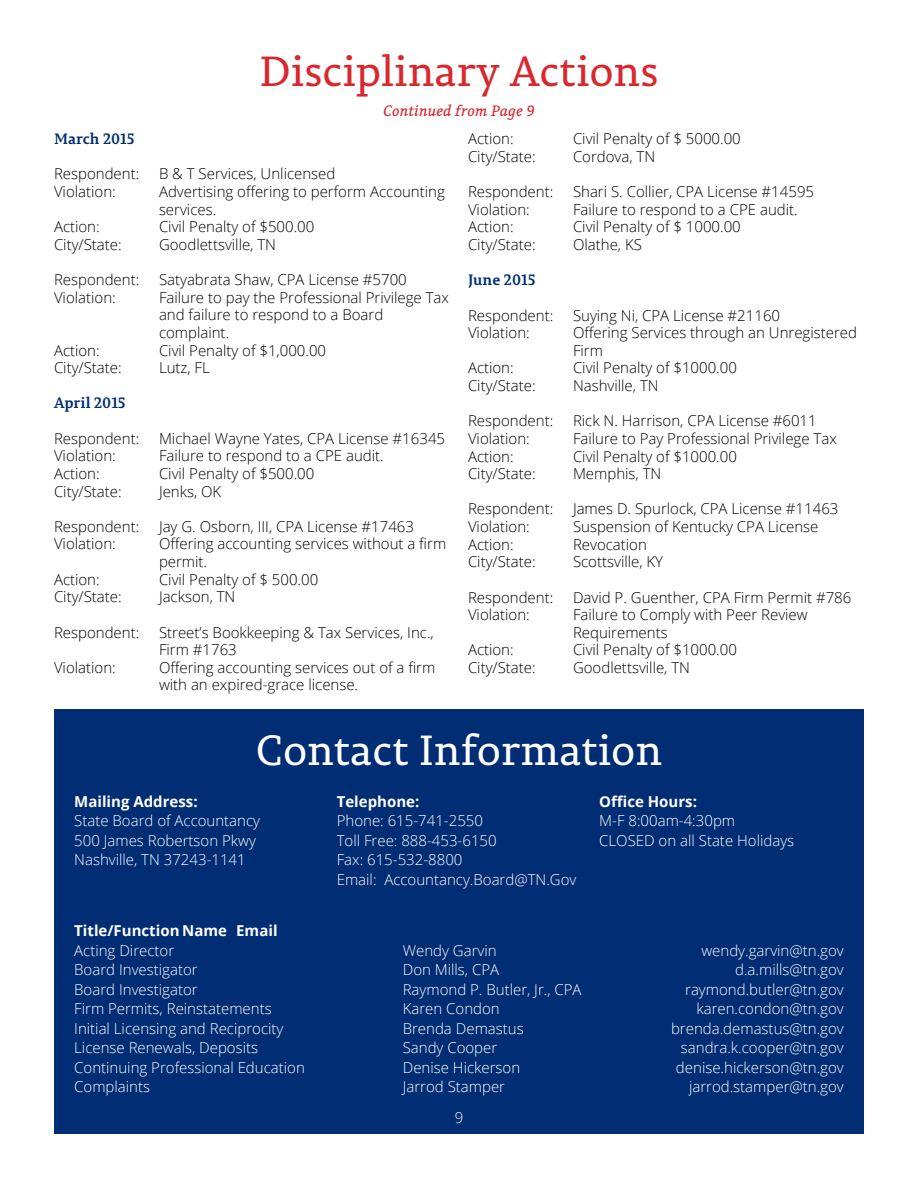
<style>
.page{position:relative;width:918px;height:1188px;background:#fff}
.page>*{position:absolute;margin:0;border:0;box-sizing:border-box;transform-origin:0 0}
.t1{font:42px "Permian Slab Serif Typeface";color:#d9272e}
.t2{font:42px "Permian Slab Serif Typeface";color:#fff}
.t3{font:300 15px/17.7px "Open Sans";color:#000}
.t4{font:300 15px/19.5px "Open Sans";color:#fff}
.t5{font:700 15px "Open Sans";color:#fff}
.t6{font:700 15px "Permian Slab Serif Typeface";color:#002d73}
.t7{font:italic 15px "Permian Slab Serif Typeface";color:#d9272e}
</style>
<div class="page">
<div style="left:54px;top:710px;width:810px;height:424px;background:#002d73"></div>
<h1 class="t1" style="left:260px;top:37px;width:400px">Disciplinary Actions</h1>
<p class="t7" style="left:383px;top:99px;width:153px">Continued from Page 9</p>
<p class="t6" style="left:54px;top:126px;width:82px">March 2015</p>
<p class="t3" style="left:54px;top:165px;width:87px">Respondent:</p>
<p class="t3" style="left:159px;top:165px;width:178px">B &amp; T Services, Unlicensed</p>
<p class="t3" style="left:54px;top:182px;width:63px">Violation:</p>
<p class="t3" style="left:159px;top:182px;width:287px">Advertising offering to perform Accounting services.</p>
<p class="t3" style="left:54px;top:218px;width:47px">Action:</p>
<p class="t3" style="left:159px;top:218px;width:157px">Civil Penalty of $500.00</p>
<p class="t3" style="left:54px;top:235px;width:69px">City/State:</p>
<p class="t3" style="left:159px;top:235px;width:119px">Goodlettsville, TN</p>
<p class="t3" style="left:54px;top:270px;width:87px">Respondent:</p>
<p class="t3" style="left:159px;top:270px;width:249px">Satyabrata Shaw, CPA License #5700</p>
<p class="t3" style="left:54px;top:288px;width:63px">Violation:</p>
<p class="t3" style="left:159px;top:288px;width:292px">Failure to pay the Professional Privilege Tax and failure to respond to a Board complaint.</p>
<p class="t3" style="left:54px;top:341px;width:47px">Action:</p>
<p class="t3" style="left:159px;top:341px;width:169px">Civil Penalty of $1,000.00</p>
<p class="t3" style="left:54px;top:359px;width:69px">City/State:</p>
<p class="t3" style="left:159px;top:359px;width:52px">Lutz, FL</p>
<p class="t6" style="left:54px;top:391px;width:73px">April 2015</p>
<p class="t3" style="left:54px;top:429px;width:87px">Respondent:</p>
<p class="t3" style="left:159px;top:429px;width:288px">Michael Wayne Yates, CPA License #16345</p>
<p class="t3" style="left:54px;top:447px;width:63px">Violation:</p>
<p class="t3" style="left:159px;top:447px;width:226px">Failure to respond to a CPE audit.</p>
<p class="t3" style="left:54px;top:464px;width:47px">Action:</p>
<p class="t3" style="left:159px;top:464px;width:157px">Civil Penalty of $500.00</p>
<p class="t3" style="left:54px;top:482px;width:69px">City/State:</p>
<p class="t3" style="left:159px;top:482px;width:64px">Jenks, OK</p>
<p class="t3" style="left:54px;top:517px;width:87px">Respondent:</p>
<p class="t3" style="left:159px;top:517px;width:257px">Jay G. Osborn, III, CPA License #17463</p>
<p class="t3" style="left:54px;top:535px;width:63px">Violation:</p>
<p class="t3" style="left:159px;top:535px;width:289px">Offering accounting services without a firm permit.</p>
<p class="t3" style="left:54px;top:570px;width:47px">Action:</p>
<p class="t3" style="left:159px;top:570px;width:161px">Civil Penalty of $ 500.00</p>
<p class="t3" style="left:54px;top:588px;width:69px">City/State:</p>
<p class="t3" style="left:159px;top:588px;width:78px">Jackson, TN</p>
<p class="t3" style="left:54px;top:623px;width:87px">Respondent:</p>
<p class="t3" style="left:159px;top:623px;width:276px">Street’s Bookkeeping &amp; Tax Services, Inc.,<br>Firm #1763</p>
<p class="t3" style="left:54px;top:658px;width:63px">Violation:</p>
<p class="t3" style="left:159px;top:658px;width:278px">Offering accounting services out of a firm with an expired-grace license.</p>
<p class="t3" style="left:468px;top:130px;width:47px">Action:</p>
<p class="t3" style="left:573px;top:130px;width:169px">Civil Penalty of $ 5000.00</p>
<p class="t3" style="left:468px;top:147px;width:69px">City/State:</p>
<p class="t3" style="left:573px;top:147px;width:84px">Cordova, TN</p>
<p class="t3" style="left:468px;top:183px;width:87px">Respondent:</p>
<p class="t3" style="left:573px;top:183px;width:243px">Shari S. Collier, CPA License #14595</p>
<p class="t3" style="left:468px;top:200px;width:63px">Violation:</p>
<p class="t3" style="left:573px;top:200px;width:226px">Failure to respond to a CPE audit.</p>
<p class="t3" style="left:468px;top:218px;width:47px">Action:</p>
<p class="t3" style="left:573px;top:218px;width:169px">Civil Penalty of $ 1000.00</p>
<p class="t3" style="left:468px;top:235px;width:69px">City/State:</p>
<p class="t3" style="left:573px;top:235px;width:70px">Olathe, KS</p>
<p class="t6" style="left:468px;top:267px;width:69px">June 2015</p>
<p class="t3" style="left:468px;top:306px;width:87px">Respondent:</p>
<p class="t3" style="left:573px;top:306px;width:209px">Suying Ni, CPA License #21160</p>
<p class="t3" style="left:468px;top:324px;width:63px">Violation:</p>
<p class="t3" style="left:573px;top:324px;width:286px">Offering Services through an Unregistered<br>Firm</p>
<p class="t3" style="left:468px;top:359px;width:47px">Action:</p>
<p class="t3" style="left:573px;top:359px;width:165px">Civil Penalty of $1000.00</p>
<p class="t3" style="left:468px;top:376px;width:69px">City/State:</p>
<p class="t3" style="left:573px;top:376px;width:87px">Nashville, TN</p>
<p class="t3" style="left:468px;top:412px;width:87px">Respondent:</p>
<p class="t3" style="left:573px;top:412px;width:245px">Rick N. Harrison, CPA License #6011</p>
<p class="t3" style="left:468px;top:429px;width:63px">Violation:</p>
<p class="t3" style="left:573px;top:429px;width:265px">Failure to Pay Professional Privilege Tax</p>
<p class="t3" style="left:468px;top:447px;width:47px">Action:</p>
<p class="t3" style="left:573px;top:447px;width:165px">Civil Penalty of $1000.00</p>
<p class="t3" style="left:468px;top:465px;width:69px">City/State:</p>
<p class="t3" style="left:573px;top:465px;width:90px">Memphis, TN</p>
<p class="t3" style="left:468px;top:500px;width:87px">Respondent:</p>
<p class="t3" style="left:573px;top:500px;width:267px">James D. Spurlock, CPA License #11463</p>
<p class="t3" style="left:468px;top:517px;width:63px">Violation:</p>
<p class="t3" style="left:573px;top:517px;width:247px">Suspension of Kentucky CPA License</p>
<p class="t3" style="left:468px;top:535px;width:47px">Action:</p>
<p class="t3" style="left:573px;top:535px;width:75px">Revocation</p>
<p class="t3" style="left:468px;top:553px;width:69px">City/State:</p>
<p class="t3" style="left:573px;top:553px;width:92px">Scottsville, KY</p>
<p class="t3" style="left:468px;top:588px;width:87px">Respondent:</p>
<p class="t3" style="left:573px;top:588px;width:280px">David P. Guenther, CPA Firm Permit #786</p>
<p class="t3" style="left:468px;top:606px;width:63px">Violation:</p>
<p class="t3" style="left:573px;top:606px;width:236px">Failure to Comply with Peer Review<br>Requirements</p>
<p class="t3" style="left:468px;top:641px;width:47px">Action:</p>
<p class="t3" style="left:573px;top:641px;width:165px">Civil Penalty of $1000.00</p>
<p class="t3" style="left:468px;top:659px;width:69px">City/State:</p>
<p class="t3" style="left:573px;top:659px;width:119px">Goodlettsville, TN</p>
<h1 class="t2" style="left:256px;top:717px;width:408px">Contact Information</h1>
<p class="t5" style="left:74px;top:791px;width:125px">Mailing Address:</p>
<p class="t4" style="left:74px;top:810px;width:187px">State Board of Accountancy<br>500 James Robertson Pkwy<br>Nashville, TN 37243-1141</p>
<p class="t5" style="left:337px;top:791px;width:84px">Telephone:</p>
<p class="t4" style="left:337px;top:810px;width:241px">Phone: 615-741-2550<br>Toll Free: 888-453-6150<br>Fax: 615-532-8800<br>Email: Accountancy.Board@TN.Gov</p>
<p class="t5" style="left:599px;top:791px;width:99px">Office Hours:</p>
<p class="t4" style="left:599px;top:810px;width:196px">M-F 8:00am-4:30pm<br>CLOSED on all State Holidays</p>
<p class="t5" style="left:74px;top:920px;width:205px">Title/Function Name Email</p>
<p class="t4" style="left:74px;top:940px;width:101px">Acting Director</p>
<p class="t4" style="left:403px;top:940px;width:95px">Wendy Garvin</p>
<p class="t4" style="left:701px;top:940px;width:144px">wendy.garvin@tn.gov</p>
<p class="t4" style="left:74px;top:960px;width:125px">Board Investigator</p>
<p class="t4" style="left:403px;top:960px;width:98px">Don Mills, CPA</p>
<p class="t4" style="left:735px;top:960px;width:110px">d.a.mills@tn.gov</p>
<p class="t4" style="left:74px;top:979px;width:125px">Board Investigator</p>
<p class="t4" style="left:403px;top:979px;width:180px">Raymond P. Butler, Jr., CPA</p>
<p class="t4" style="left:685px;top:979px;width:160px">raymond.butler@tn.gov</p>
<p class="t4" style="left:74px;top:999px;width:199px">Firm Permits, Reinstatements</p>
<p class="t4" style="left:403px;top:999px;width:99px">Karen Condon</p>
<p class="t4" style="left:696px;top:999px;width:149px">karen.condon@tn.gov</p>
<p class="t4" style="left:74px;top:1018px;width:211px">Initial Licensing and Reciprocity</p>
<p class="t4" style="left:403px;top:1018px;width:122px">Brenda Demastus</p>
<p class="t4" style="left:671px;top:1018px;width:174px">brenda.demastus@tn.gov</p>
<p class="t4" style="left:74px;top:1038px;width:185px">License Renewals, Deposits</p>
<p class="t4" style="left:403px;top:1038px;width:96px">Sandy Cooper</p>
<p class="t4" style="left:681px;top:1038px;width:164px">sandra.k.cooper@tn.gov</p>
<p class="t4" style="left:74px;top:1057px;width:232px">Continuing Professional Education</p>
<p class="t4" style="left:403px;top:1057px;width:119px">Denise Hickerson</p>
<p class="t4" style="left:676px;top:1057px;width:169px">denise.hickerson@tn.gov</p>
<p class="t4" style="left:74px;top:1077px;width:77px">Complaints</p>
<p class="t4" style="left:403px;top:1077px;width:104px">Jarrod Stamper</p>
<p class="t4" style="left:689px;top:1077px;width:156px">jarrod.stamper@tn.gov</p>
<p class="t4" style="left:455px;top:1107px;width:10px">9</p>
</div>
